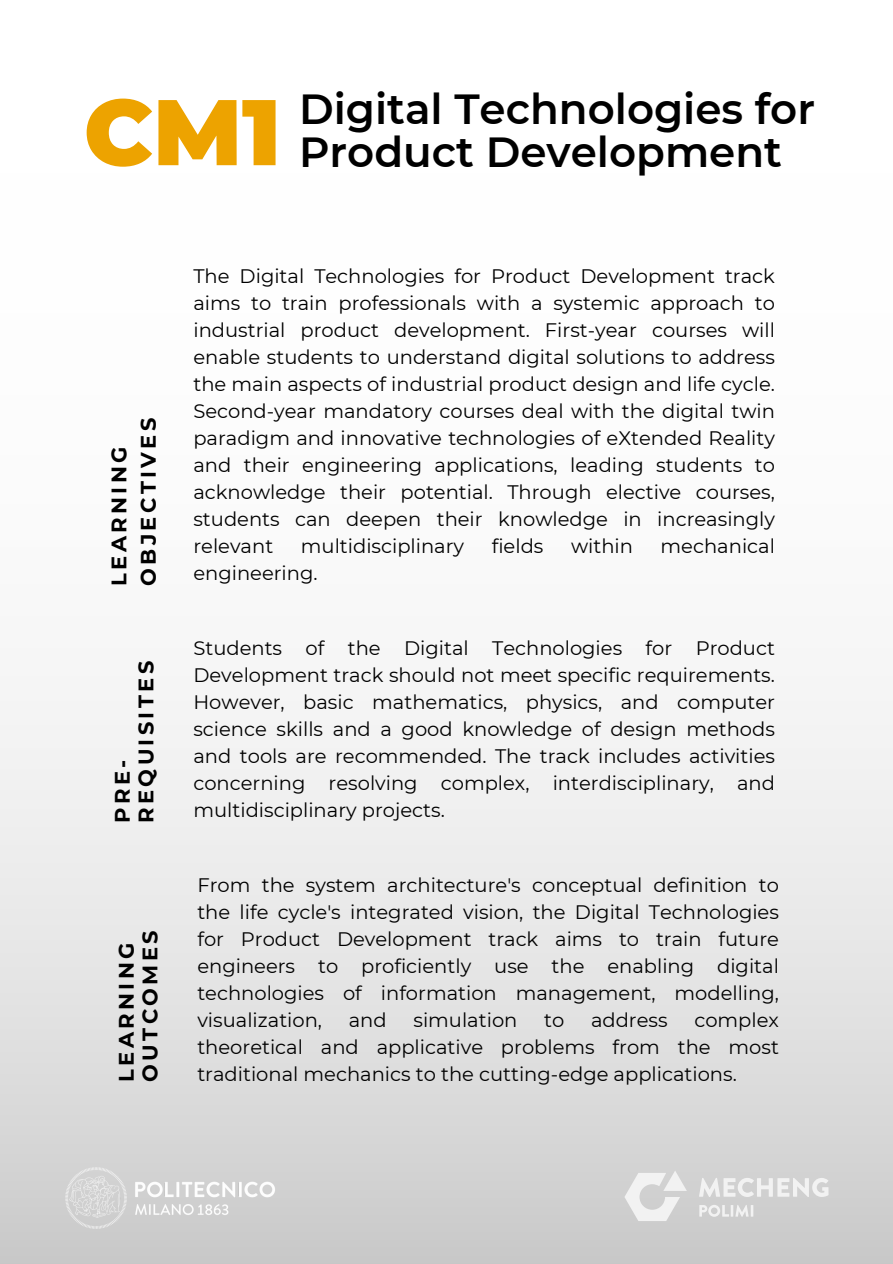
<style>
.page{position:relative;width:893px;height:1264px;background:#fff}
.page>*{position:absolute;margin:0;border:0;box-sizing:border-box;transform-origin:0 0}
.t1{font:900 93px "Montserrat";color:#eda300}
.t2{font:600 42px "Montserrat";color:#000}
.t3{font:700 21px/29.2px "Montserrat";letter-spacing:.16em;color:#000}
.t4{font:19.5px/27px "Montserrat";color:#000;text-align:justify}
</style>
<div class="page">
<svg style="left:699px;top:1177px;width:129px;height:19px"></svg>
<svg style="left:699px;top:1204px;width:54px;height:12px"></svg>
<svg style="left:624px;top:1170px;width:62px;height:50px"></svg>
<img style="left:43px;top:1160px;width:301px;height:72px">
<h3 class="t1" style="left:84px;top:75px;width:198px">CM1</h3>
<p class="t2" style="left:299px;top:83px;width:517px">Digital Technologies for</p>
<p class="t2" style="left:299px;top:126px;width:484px">Product Development</p>
<p class="t3" style="left:104px;top:586px;width:170px;rotate:-90deg">LEARNING<br>OBJECTIVES</p>
<p class="t3" style="left:111px;top:822px;width:163px;line-height:23.5px;rotate:-90deg">PRE-<br>REQUISITES</p>
<h3 class="t3" style="left:114px;top:1081px;width:153px;line-height:23.7px;rotate:-90deg">LEARNING<br>OUTCOMES</h3>
<h3 class="t4" style="left:193px;top:262px;width:583px">The Digital Technologies for Product Development track aims to train professionals with a systemic approach to industrial product development. First-year courses will enable students to understand digital solutions to address the main aspects of industrial product design and life cycle.<br>Second-year mandatory courses deal with the digital twin paradigm and innovative technologies of eXtended Reality and their engineering applications, leading students to acknowledge their potential. Through elective courses, students can deepen their knowledge in increasingly relevant</h3>
<h3 class="t4" style="left:301px;top:532px;width:165px">multidisciplinary</h3>
<h3 class="t4" style="left:491px;top:532px;width:53px">fields</h3>
<h3 class="t4" style="left:571px;top:532px;width:63px">within</h3>
<h3 class="t4" style="left:660px;top:532px;width:116px">mechanical</h3>
<h3 class="t4" style="left:193px;top:559px;width:126px">engineering.</h3>
<p class="t4" style="left:193px;top:634px;width:583px">Students of the Digital Technologies for Product Development track should not meet specific requirements.<br>However, basic mathematics, physics, and computer science skills and a good knowledge of design methods and tools are recommended. The track includes activities concerning resolving complex, interdisciplinary, and multidisciplinary projects.</p>
<p class="t4" style="left:197px;top:871px;width:583px">From the system architecture's conceptual definition to the life cycle's integrated vision, the Digital Technologies for Product Development track aims to train future engineers to proficiently use the enabling digital technologies of information management, modelling, visualization,</p>
<p class="t4" style="left:197px;top:1006px;width:583px;text-indent:497px">complex theoretical and applicative problems from the most traditional mechanics to the cutting-edge applications.</p>
<p class="t4" style="left:349px;top:1006px;width:39px">and</p>
<p class="t4" style="left:413px;top:1006px;width:105px">simulation</p>
<p class="t4" style="left:544px;top:1006px;width:22px">to</p>
<p class="t4" style="left:591px;top:1006px;width:78px">address</p>
</div>
